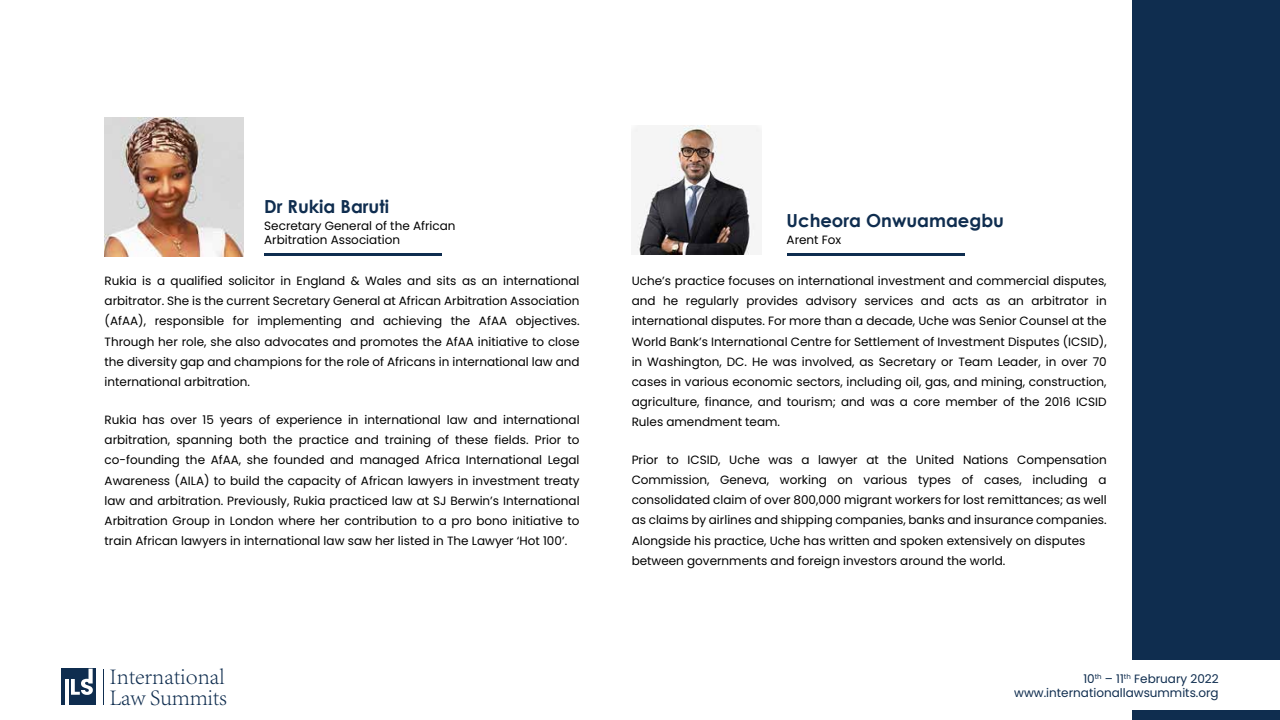
<style>
.page{position:relative;width:1280px;height:720px;background:#fff}
.page>*{position:absolute;margin:0;border:0;box-sizing:border-box;transform-origin:0 0}
.t1{font:300 22.9px/20.7px "Adobe Song Std";color:#0f2d4f}
.t2{font:700 18px "Century Gothic";color:#0f2d4f}
.t3{font:12px/20.2px "Poppins";color:#000;text-align:justify}
.t4{font:12px/14.4px "Poppins";color:#0f2d4f;text-align:right}
</style>
<div class="page">
<hr style="left:103px;top:669px;width:1px;height:35px;background:#0f2d4f">
<div style="left:61px;top:669px;width:35px;height:36px;background:#0f2d4f"></div>
<hr style="left:65px;top:679px;width:3px;height:26px;background:#fff">
<svg style="left:71px;top:669px;width:22px;height:26px"></svg>
<div style="left:1132px;top:0;width:148px;height:660px;background:#0f2d4f"></div>
<div style="left:1132px;top:710px;width:148px;height:10px;background:#0f2d4f"></div>
<hr style="left:264px;top:253px;width:178px;height:3px;background:#0f2d4f">
<hr style="left:787px;top:253px;width:178px;height:3px;background:#0f2d4f">
<img style="left:105px;top:117px;width:138px;height:139px">
<img style="left:634px;top:125px;width:126px;height:130px">
<h2 class="t2" style="left:264px;top:193px;width:126px">Dr Rukia Baruti</h2>
<p class="t3" style="left:264px;top:219px;width:193px;line-height:14.2px">Secretary General of the African<br>Arbitration Association</p>
<p class="t3" style="left:105px;top:271px;width:477px">Rukia is a qualified solicitor in England &amp; Wales and sits as an international arbitrator. She is the current Secretary General at African Arbitration Association (AfAA), responsible for implementing and achieving the AfAA objectives.<br>Through her role, she also advocates and promotes the AfAA initiative to close the diversity gap and champions for the role of Africans in international law and international arbitration.</p>
<p class="t3" style="left:105px;top:410px;width:477px">Rukia has over 15 years of experience in international law and international arbitration, spanning both the practice and training of these fields. Prior to co-founding the AfAA, she founded and managed Africa International Legal Awareness (AILA) to build the capacity of African lawyers in investment treaty law and arbitration. Previously, Rukia practiced law at SJ Berwin’s International Arbitration Group in London where her contribution to a pro bono initiative to train African lawyers in international law saw her listed in The Lawyer ‘Hot 100’.</p>
<h1 class="t1" style="left:109px;top:666px;width:119px">International<br>Law Summits</h1>
<h2 class="t2" style="left:787px;top:207px;width:219px">Ucheora Onwuamaegbu</h2>
<p class="t3" style="left:787px;top:230px;width:56px">Arent Fox</p>
<p class="t3" style="left:632px;top:271px;width:477px">Uche’s practice focuses on international investment and commercial disputes, and he regularly provides advisory services and acts as an arbitrator in international disputes. For more than a decade, Uche was Senior Counsel at the World Bank’s International Centre for Settlement of Investment Disputes (ICSID), in Washington, DC. He was involved, as Secretary or Team Leader, in over 70 cases in various economic sectors, including oil, gas, and mining, construction, agriculture, finance, and tourism; and was a core member of the 2016 ICSID Rules amendment team.</p>
<p class="t3" style="left:632px;top:450px;width:477px;text-align:left">Prior to ICSID, Uche was a lawyer at the United Nations Compensation Commission, Geneva, working on various types of cases, including a consolidated claim of over 800,000 migrant workers for lost remittances; as well as claims by airlines and shipping companies, banks and insurance companies.<br>Alongside his practice, Uche has written and spoken extensively on disputes between governments and foreign investors around the world.</p>
<p class="t4" style="left:1014px;top:671px;width:206px">10<sup>th</sup> – 11<sup>th</sup> February 2022 www.internationallawsummits.org</p>
</div>
